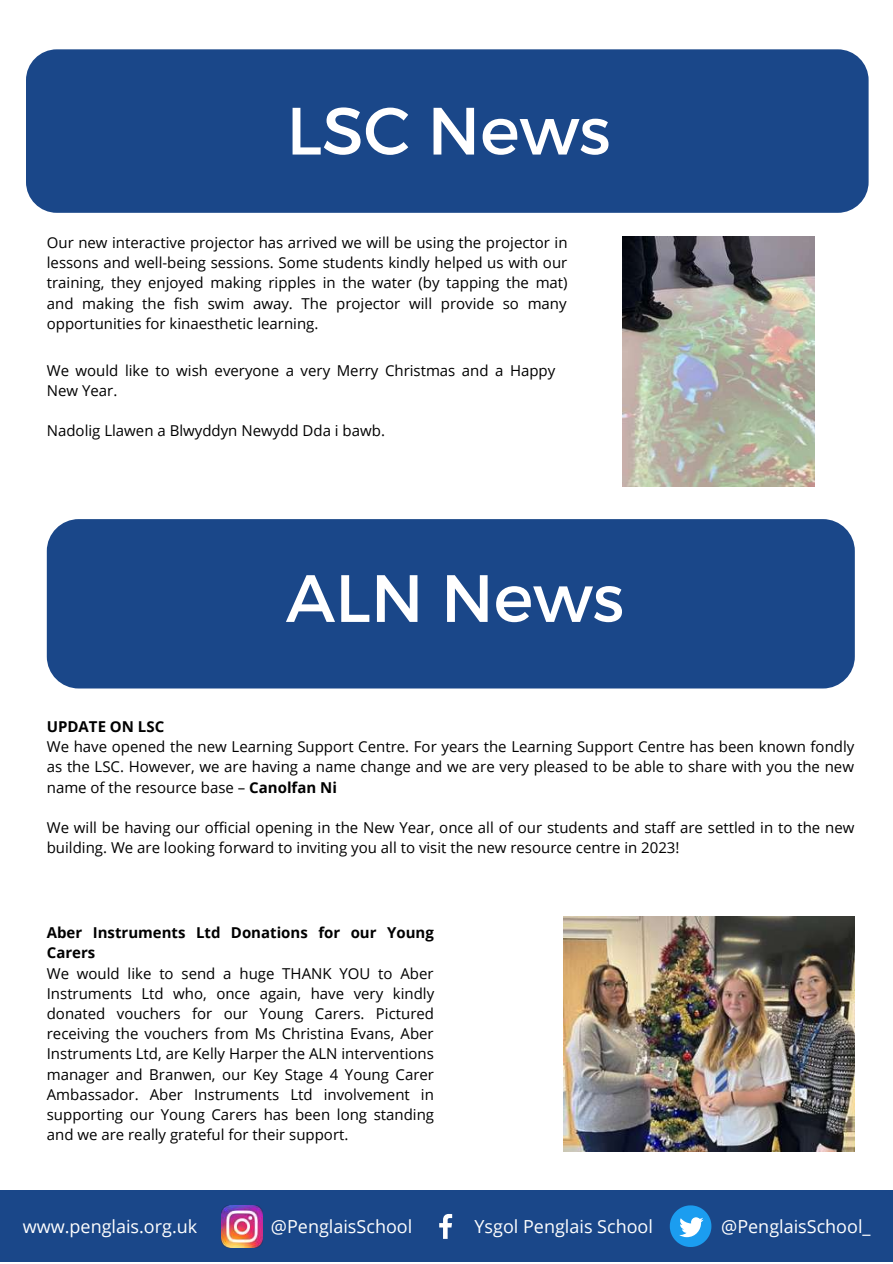
<style>
.page{position:relative;width:893px;height:1264px;background:#fff}
.page>*{position:absolute;margin:0;border:0;box-sizing:border-box;transform-origin:0 0}
.t1{font:66.75px "Montserrat";color:#fff}
.t2{font:18px "Open Sans";color:#fff}
.t3{font:15px/20.2px "Open Sans";color:#000;text-align:justify}
.t4{font:700 15px/20.2px "Open Sans";color:#000}
.s1{font-weight:700}
</style>
<div class="page">
<div style="left:0;top:1190px;width:892px;height:72px;background:#1a4789"></div>
<svg style="left:439px;top:1214px;width:14px;height:25px"></svg>
<svg style="left:669px;top:1205px;width:42px;height:41px"></svg>
<img style="left:221px;top:1205px;width:42px;height:41px">
<div style="left:26px;top:49px;width:842px;height:164px;background:#1a4789;border-radius:31px"></div>
<img style="left:622px;top:236px;width:192px;height:250px">
<img style="left:563px;top:916px;width:291px;height:235px">
<div style="left:47px;top:519px;width:807px;height:169px;background:#1a4789;border-radius:32px"></div>
<h1 class="t1" style="left:286px;top:87px;width:325px">LSC News</h1>
<p class="t3" style="left:47px;top:232px;width:522px">Our new interactive projector has arrived we will be using the projector in lessons and well-being sessions. Some students kindly helped us with our training, they enjoyed making ripples in the water (by tapping the mat) and making the fish swim away. The projector will provide so many opportunities for kinaesthetic learning.</p>
<p class="t3" style="left:47px;top:360px;width:510px">We would like to wish everyone a very Merry Christmas and a Happy<br>New Year.</p>
<p class="t3" style="left:47px;top:420px;width:339px">Nadolig Llawen a Blwyddyn Newydd Dda i bawb.</p>
<h1 class="t1" style="left:286px;top:554px;width:340px">ALN News</h1>
<p class="t4" style="left:47px;top:716px;width:119px">UPDATE ON LSC</p>
<p class="t3" style="left:47px;top:736px;width:809px">We have opened the new Learning Support Centre. For years the Learning Support Centre has been known fondly as the LSC. However, we are having a name change and we are very pleased to be able to share with you the new name of the resource base – <span class="s1">Canolfan Ni</span></p>
<p class="t3" style="left:47px;top:817px;width:809px">We will be having our official opening in the New Year, once all of our students and staff are settled in to the new building. We are looking forward to inviting you all to visit the new resource centre in 2023!</p>
<p class="t4" style="left:47px;top:922px;width:388px">Aber Instruments Ltd Donations for our Young<br>Carers</p>
<p class="t3" style="left:47px;top:962px;width:389px">We would like to send a huge THANK YOU to Aber Instruments Ltd who, once again, have very kindly donated vouchers for our Young Carers. Pictured receiving the vouchers from Ms Christina Evans, Aber Instruments Ltd, are Kelly Harper the ALN interventions manager and Branwen, our Key Stage 4 Young Carer Ambassador. Aber Instruments Ltd involvement in supporting our Young Carers has been long standing and we are really grateful for their support.</p>
<p class="t2" style="left:23px;top:1213px;width:176px">www.penglais.org.uk</p>
<p class="t2" style="left:271px;top:1213px;width:143px">@PenglaisSchool</p>
<p class="t2" style="left:474px;top:1213px;width:180px">Ysgol Penglais School</p>
<p class="t2" style="left:721px;top:1213px;width:151px">@PenglaisSchool_</p>
</div>
